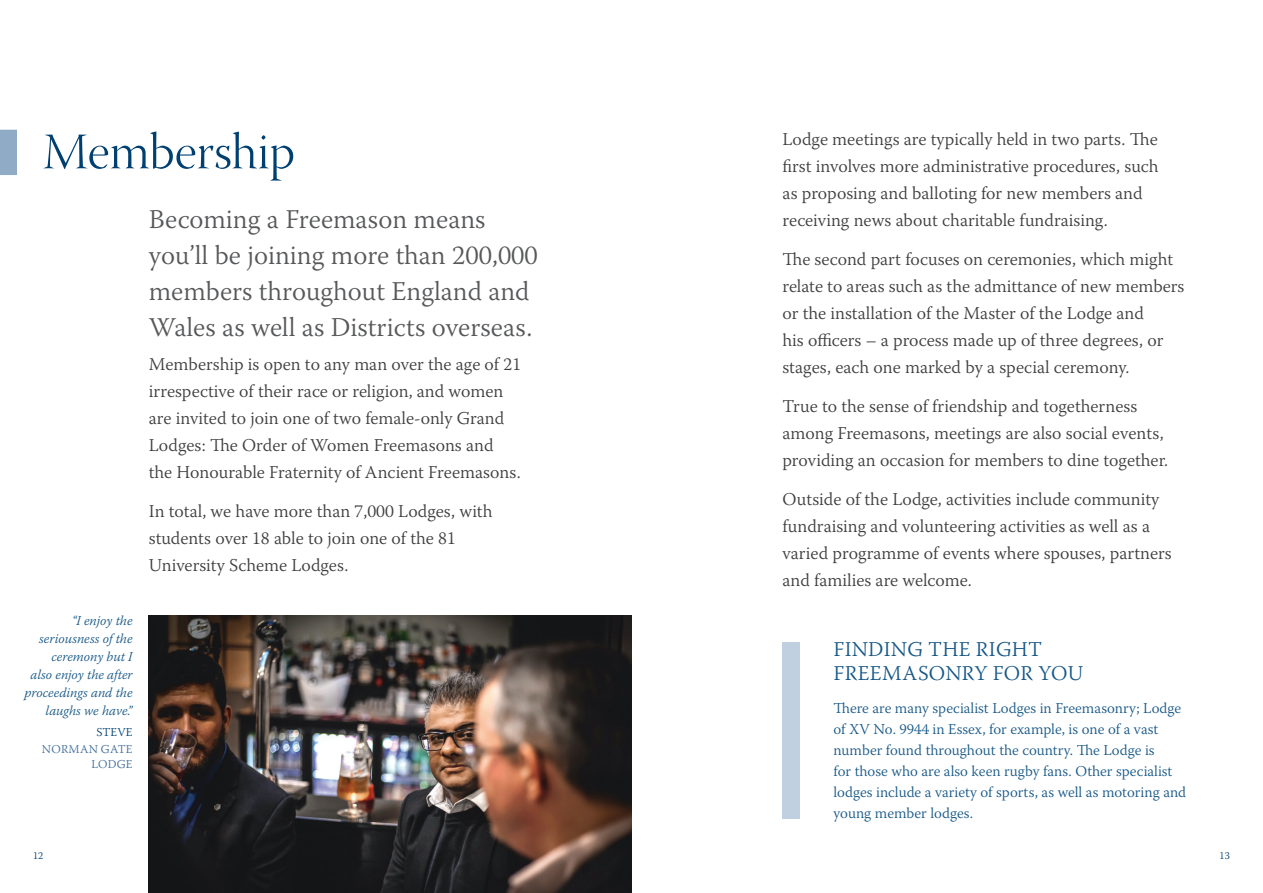
<style>
.page{position:relative;width:1263px;height:893px;background:#fff}
.page>*{position:absolute;margin:0;border:0;box-sizing:border-box;transform-origin:0 0}
.t1{font:51px "Warnock Pro Light Disp";color:#004071}
.t2{font:300 27px/36px "Warnock Pro";color:#57585a}
.t3{font:300 21px "Warnock Pro";letter-spacing:.015em;color:#175887}
.t4{font:300 18px/27px "Warnock Pro";color:#3e3e3f}
.t5{font:300 15px/21px "Warnock Pro";color:#175887}
.t6{font:italic 300 13.5px/18px "Warnock Pro";color:#175887;text-align:right}
.t7{font:300 12px/15px "Warnock Pro";letter-spacing:.01em;color:#406d99;text-align:right}
.t8{font:300 12px "Warnock Pro";letter-spacing:.01em;color:#004071}
.t9{font:300 10.5px "Warnock Pro";color:#004071}
</style>
<div class="page">
<svg style="left:0;top:130px;width:17px;height:45px"></svg>
<div style="left:782px;top:642px;width:17px;height:177px;background:#c1d0e0"></div>
<img style="left:149px;top:615px;width:482px;height:278px">
<p class="t1" style="left:43px;top:124px;width:254px">Membership</p>
<p class="t2" style="left:149px;top:201px;width:390px">Becoming a Freemason means you’ll be joining more than 200,000 members throughout England and<br>Wales as well as Districts overseas.</p>
<p class="t4" style="left:149px;top:351px;width:374px">Membership is open to any man over the age of 21 irrespective of their race or religion, and women are invited to join one of two female-only Grand Lodges: The Order of Women Freemasons and the Honourable Fraternity of Ancient Freemasons.</p>
<p class="t4" style="left:149px;top:498px;width:345px">In total, we have more than 7,000 Lodges, with students over 18 able to join one of the 81<br>University Scheme Lodges.</p>
<p class="t6" style="left:24px;top:611px;width:110px">“I enjoy the seriousness of the ceremony but I<br>also enjoy the after proceedings and the laughs we have.”</p>
<p class="t8" style="left:96px;top:725px;width:38px">STEVE</p>
<p class="t7" style="left:42px;top:741px;width:92px">NORMAN GATE<br>LODGE</p>
<p class="t4" style="left:782px;top:125px;width:378px">Lodge meetings are typically held in two parts. The first involves more administrative procedures, such as proposing and balloting for new members and receiving news about charitable fundraising.</p>
<p class="t4" style="left:782px;top:245px;width:404px">The second part focuses on ceremonies, which might relate to areas such as the admittance of new members or the installation of the Master of the Lodge and<br>his officers – a process made up of three degrees, or stages, each one marked by a special ceremony.</p>
<p class="t4" style="left:782px;top:392px;width:387px">True to the sense of friendship and togetherness among Freemasons, meetings are also social events, providing an occasion for members to dine together.</p>
<p class="t4" style="left:782px;top:485px;width:391px">Outside of the Lodge, activities include community fundraising and volunteering activities as well as a varied programme of events where spouses, partners and families are welcome.</p>
<p class="t3" style="left:833px;top:637px;width:210px">FINDING THE RIGHT</p>
<p class="t3" style="left:833px;top:661px;width:251px">FREEMASONRY FOR YOU</p>
<p class="t5" style="left:833px;top:697px;width:354px">There are many specialist Lodges in Freemasonry; Lodge of XV No. 9944 in Essex, for example, is one of a vast number found throughout the country. The Lodge is<br>for those who are also keen rugby fans. Other specialist lodges include a variety of sports, as well as motoring and young member lodges.</p>
<p class="t9" style="left:33px;top:849px;width:12px">12</p>
<p class="t9" style="left:1219px;top:849px;width:12px">13</p>
</div>
